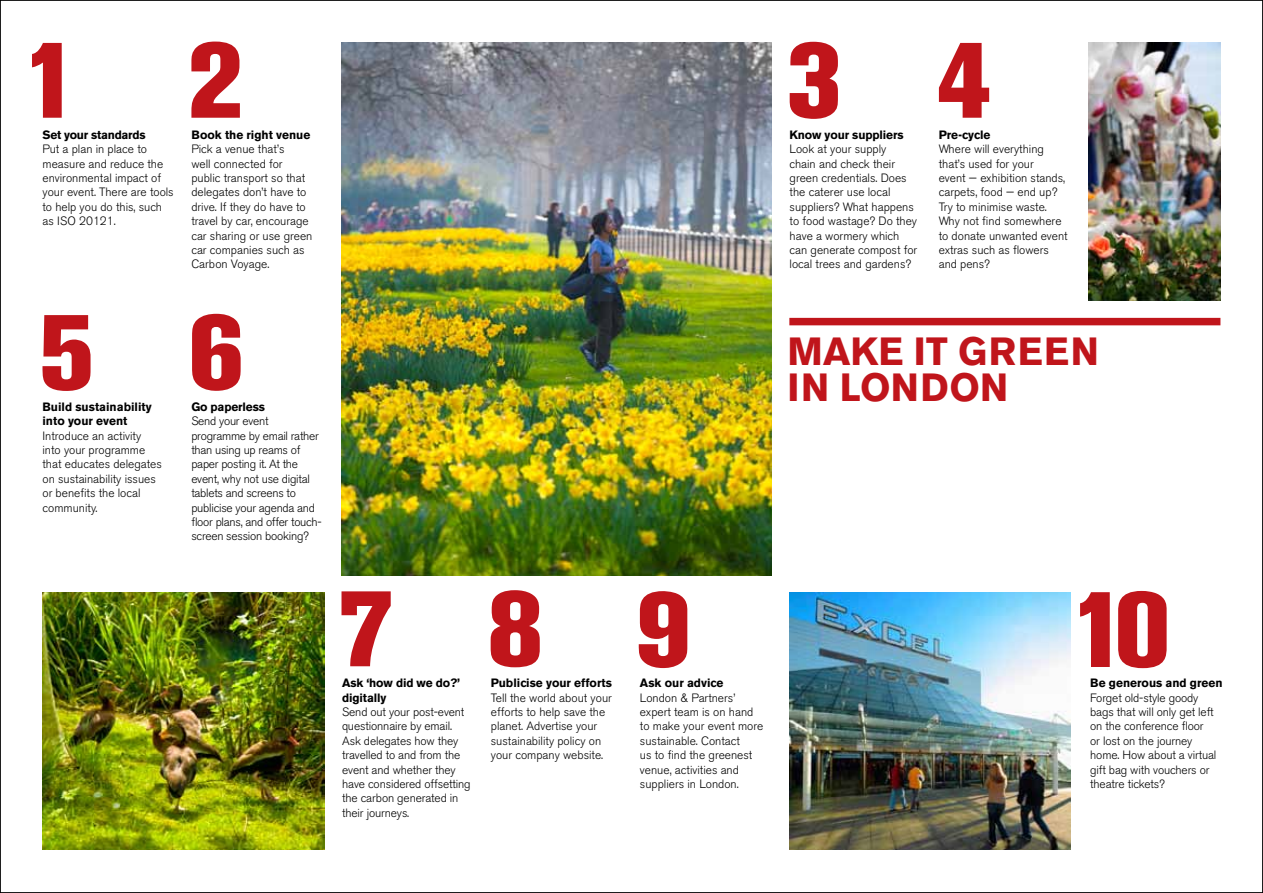
<style>
.page{position:relative;width:1263px;height:893px;background:#fff}
.page>*{position:absolute;margin:0;border:0;box-sizing:border-box;transform-origin:0 0}
.t1{font:800 105.9px "Akzidenz Grotesk BE";color:#c0151b}
.t2{font:700 39px/36px "Akzidenz Grotesk BE";letter-spacing:.02em;color:#c0151b}
.t3{font:300 12px/14.4px "Akzidenz Grotesk BE";color:#000}
.t4{font:300 12px/14.4px "Akzidenz Grotesk BE";letter-spacing:-.02em;color:#000}
.t5{font:700 12px/14.4px "Akzidenz Grotesk BE";color:#000}
.t6{font:700 12px "Akzidenz Grotesk BE";letter-spacing:-.02em;color:#000}
</style>
<div class="page">
<img style="left:341px;top:43px;width:431px;height:532px">
<img style="left:789px;top:592px;width:281px;height:257px">
<div style="left:789px;top:318px;width:431px;height:7px;background:#c0151b"></div>
<img style="left:1088px;top:43px;width:132px;height:257px">
<img style="left:43px;top:592px;width:281px;height:257px">
<h1 class="t1" style="left:23px;top:19px;width:221px">1 2</h1>
<p class="t6" style="left:43px;top:128px;width:105px">Set your standards</p>
<p class="t3" style="left:43px;top:142px;width:133px">Put a plan in place to measure and reduce the environmental impact of your event. There are tools to help you do this, such as ISO 20121.</p>
<h1 class="t1" style="left:39px;top:291px;width:56px">5</h1>
<p class="t5" style="left:43px;top:400px;width:111px">Build sustainability into your event</p>
<p class="t3" style="left:43px;top:429px;width:121px">Introduce an activity into your programme that educates delegates on sustainability issues or benefits the local community.</p>
<p class="t5" style="left:191px;top:127px;width:121px">Book the right venue</p>
<p class="t3" style="left:191px;top:142px;width:123px">Pick a venue that’s<br>well connected for public transport so that delegates don’t have to drive. If they do have to travel by car, encourage car sharing or use green car companies such as<br>Carbon Voyage.</p>
<h1 class="t1" style="left:189px;top:291px;width:56px">6</h1>
<p class="t5" style="left:191px;top:400px;width:75px">Go paperless</p>
<p class="t4" style="left:191px;top:414px;width:132px">Send your event programme by email rather than using up reams of paper posting it. At the event, why not use digital tablets and screens to publicise your agenda and floor plans, and offer touch&shy;screen session booking?</p>
<h1 class="t1" style="left:338px;top:568px;width:56px">7</h1>
<p class="t5" style="left:342px;top:676px;width:120px">Ask ‘how did we do?’ digitally</p>
<p class="t3" style="left:342px;top:705px;width:130px">Send out your post-event questionnaire by email.<br>Ask delegates how they travelled to and from the event and whether they have considered offsetting the carbon generated in their journeys.</p>
<h1 class="t1" style="left:488px;top:568px;width:56px">8</h1>
<p class="t5" style="left:491px;top:676px;width:123px">Publicise your efforts</p>
<p class="t3" style="left:491px;top:690px;width:123px">Tell the world about your efforts to help save the planet. Advertise your sustainability policy on your company website.</p>
<h1 class="t1" style="left:787px;top:19px;width:206px">3 4</h1>
<p class="t5" style="left:790px;top:127px;width:115px">Know your suppliers</p>
<p class="t3" style="left:790px;top:142px;width:129px">Look at your supply<br>chain and check their green credentials. Does the caterer use local suppliers? What happens to food wastage? Do they have a wormery which can generate compost for local trees and gardens?</p>
<p class="t5" style="left:939px;top:127px;width:53px">Pre-cycle</p>
<p class="t3" style="left:939px;top:142px;width:131px">Where will everything that’s used for your<br>event — exhibition stands, carpets, food — end up?<br>Try to minimise waste.<br>Why not find somewhere to donate unwanted event extras such as flowers and pens?</p>
<h2 class="t2" style="left:788px;top:334px;width:229px">Make it green in London</h2>
<h1 class="t1" style="left:636px;top:569px;width:56px">9</h1>
<h1 class="t1" style="left:1071px;top:569px;width:100px">10</h1>
<p class="t5" style="left:640px;top:676px;width:85px">Ask our advice</p>
<p class="t3" style="left:640px;top:690px;width:125px">London &amp; Partners’ expert team is on hand to make your event more sustainable. Contact<br>us to find the greenest venue, activities and suppliers in London.</p>
<p class="t5" style="left:1090px;top:676px;width:134px">Be generous and green</p>
<p class="t3" style="left:1090px;top:690px;width:128px">Forget old-style goody bags that will only get left on the conference floor or lost on the journey home. How about a virtual gift bag with vouchers or theatre tickets?</p>
</div>
